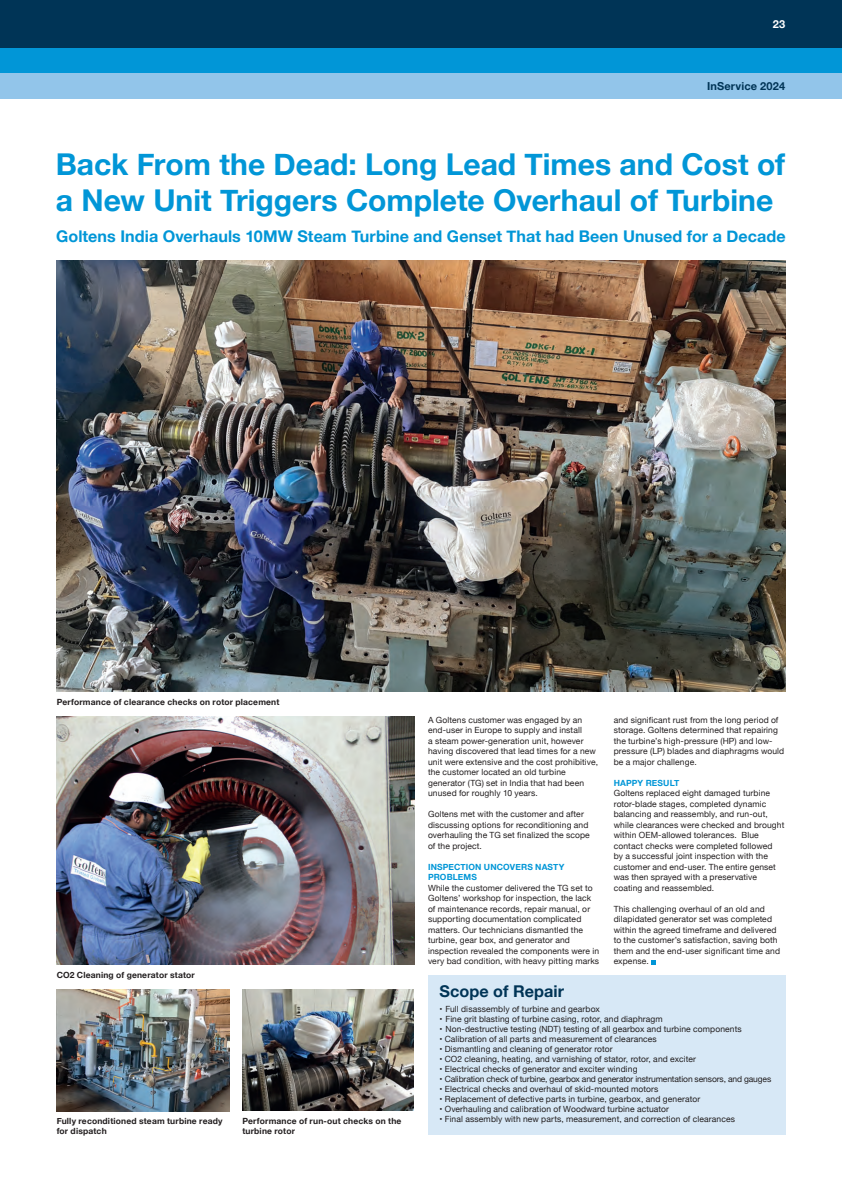
<style>
.page{position:relative;width:842px;height:1191px;background:#fff}
.page>*{position:absolute;margin:0;border:0;box-sizing:border-box;transform-origin:0 0}
.t1{font:700 30.1px/36.1px "Helvetica Neue";color:#0196d7}
.t2{font:700 16.2px "Helvetica Neue";letter-spacing:.005em;color:#003456}
.t3{font:700 16.1px "Helvetica Neue";letter-spacing:.005em;color:#0196d7}
.t4{font:700 11px "Helvetica Neue";letter-spacing:.015em;color:#003456}
.t5{font:700 11px "Helvetica Neue";color:#fff}
.t6{font:8.5px/10.5px "Helvetica Neue";letter-spacing:.015em;color:#231f20}
.t7{font:700 8.5px/10px "Helvetica Neue";letter-spacing:.02em;color:#231f20}
.t8{font:8.5px "Helvetica Neue";letter-spacing:-.015em;color:#231f20}
.t9{font:700 8.5px/10.5px "Helvetica Neue";letter-spacing:.015em;color:#0196d7}
</style>
<div class="page">
<div style="left:0;top:0;width:842px;height:48px;background:#003456"></div>
<div style="left:0;top:48px;width:842px;height:26px;background:#0196d7"></div>
<div style="left:0;top:74px;width:842px;height:25px;background:#92c5ea"></div>
<svg style="left:651px;top:960px;width:5px;height:4px"></svg>
<img style="left:57px;top:716px;width:358px;height:248px">
<img style="left:242px;top:989px;width:172px;height:121px">
<img style="left:57px;top:989px;width:172px;height:122px">
<img style="left:57px;top:260px;width:728px;height:431px">
<div style="left:428px;top:974px;width:357px;height:160px;background:#d7e8f6"></div>
<p class="t5" style="left:773px;top:16px;width:14px">23</p>
<p class="t4" style="left:707px;top:78px;width:80px">InService 2024</p>
<h1 class="t1" style="left:56px;top:147px;width:731px">Back From the Dead: Long Lead Times and Cost of a New Unit Triggers Complete Overhaul of Turbine</h1>
<h3 class="t3" style="left:56px;top:224px;width:731px">Goltens India Overhauls 10MW Steam Turbine and Genset That had Been Unused for a Decade</h3>
<p class="t7" style="left:57px;top:697px;width:224px">Performance of clearance checks on rotor placement</p>
<p class="t7" style="left:57px;top:970px;width:140px">CO2 Cleaning of generator stator</p>
<p class="t7" style="left:57px;top:1116px;width:167px">Fully reconditioned steam turbine ready for dispatch</p>
<p class="t7" style="left:242px;top:1116px;width:161px">Performance of run-out checks on the turbine rotor</p>
<p class="t6" style="left:428px;top:715px;width:171px">A Goltens customer was engaged by an end-user in Europe to supply and install<br>a steam power-generation unit, however having discovered that lead times for a new unit were extensive and the cost prohibitive, the customer located an old turbine generator (TG) set in India that had been unused for roughly 10 years.</p>
<p class="t6" style="left:428px;top:809px;width:163px">Goltens met with the customer and after discussing options for reconditioning and overhauling the TG set finalized the scope of the project.</p>
<p class="t9" style="left:428px;top:861px;width:138px">INSPECTION UNCOVERS NASTY<br>PROBLEMS</p>
<p class="t6" style="left:428px;top:883px;width:173px">While the customer delivered the TG set to Goltens’ workshop for inspection, the lack of maintenance records, repair manual, or supporting documentation complicated matters. Our technicians dismantled the turbine, gear box, and generator and inspection revealed the components were in very bad condition, with heavy pitting marks</p>
<h2 class="t2" style="left:439px;top:978px;width:126px">Scope of Repair</h2>
<p class="t6" style="left:614px;top:715px;width:172px">and significant rust from the long period of storage. Goltens determined that repairing the turbine’s high-pressure (HP) and low&shy;pressure (LP) blades and diaphragms would be a major challenge.</p>
<p class="t9" style="left:614px;top:777px;width:67px">HAPPY RESULT</p>
<p class="t6" style="left:614px;top:788px;width:172px">Goltens replaced eight damaged turbine rotor-blade stages, completed dynamic balancing and reassembly, and run-out, while clearances were checked and brought within OEM-allowed tolerances. Blue contact checks were completed followed<br>by a successful joint inspection with the customer and end-user. The entire genset was then sprayed with a preservative coating and reassembled.</p>
<p class="t6" style="left:614px;top:904px;width:168px">This challenging overhaul of an old and dilapidated generator set was completed within the agreed timeframe and delivered to the customer’s satisfaction, saving both them and the end-user significant time and expense.</p>
<p class="t6" style="left:439px;top:1004px;width:162px">• Full disassembly of turbine and gearbox</p>
<p class="t6" style="left:439px;top:1014px;width:225px">• Fine grit blasting of turbine casing, rotor, and diaphragm</p>
<p class="t6" style="left:439px;top:1024px;width:304px">• Non-destructive testing (NDT) testing of all gearbox and turbine components</p>
<p class="t6" style="left:439px;top:1034px;width:219px">• Calibration of all parts and measurement of clearances</p>
<p class="t6" style="left:439px;top:1044px;width:175px">• Dismantling and cleaning of generator rotor</p>
<p class="t6" style="left:439px;top:1054px;width:258px">• CO2 cleaning, heating, and varnishing of stator, rotor, and exciter</p>
<p class="t6" style="left:439px;top:1064px;width:200px">• Electrical checks of generator and exciter winding</p>
<p class="t8" style="left:439px;top:1073px;width:333px">• Calibration check of turbine, gearbox and generator instrumentation sensors, and gauges</p>
<p class="t6" style="left:439px;top:1084px;width:220px">• Electrical checks and overhaul of skid-mounted motors</p>
<p class="t6" style="left:439px;top:1094px;width:262px">• Replacement of defective parts in turbine, gearbox, and generator</p>
<p class="t6" style="left:439px;top:1104px;width:231px">• Overhauling and calibration of Woodward turbine actuator</p>
<p class="t6" style="left:439px;top:1114px;width:297px">• Final assembly with new parts, measurement, and correction of clearances</p>
</div>
